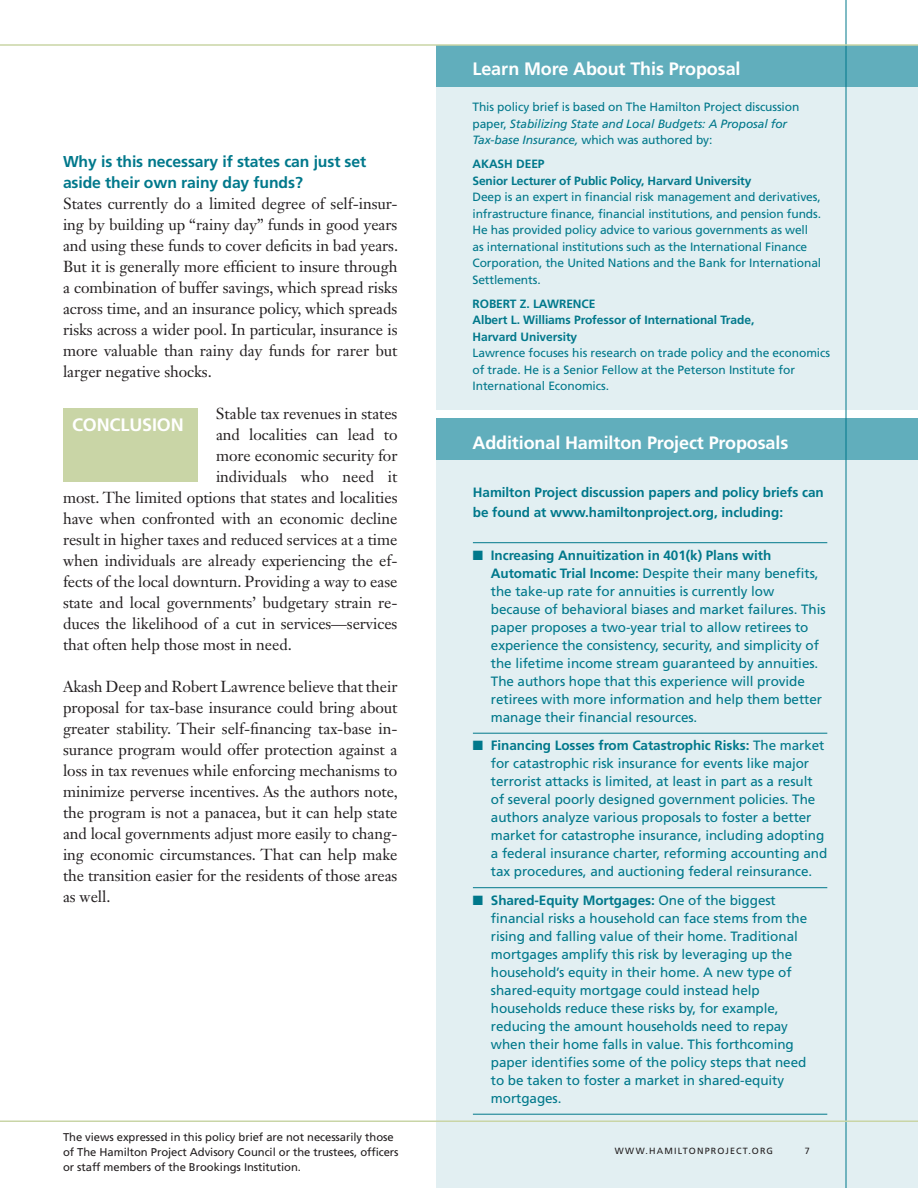
<style>
.page{position:relative;width:918px;height:1188px;background:#fff}
.page>*{position:absolute;margin:0;border:0;box-sizing:border-box;transform-origin:0 0}
.t1{font:700 18px "Frutiger LT Std";letter-spacing:-.005em;color:#fff}
._00_body_10_5_14{font:15.75px/21px "Janson Text LT Std";letter-spacing:-.005em;color:#231f20;text-align:justify}
._00_subhead_10_5_bf{font:700 15.75px/21px "Frutiger LT Std";letter-spacing:-.005em;color:#00788b}
._01_brief___sidebar{font:13.5px/18px "Frutiger LT Std";letter-spacing:-.005em;color:#00788b}
._01_brief___sidebar-2{font:700 13.5px/19.5px "Frutiger LT Std";letter-spacing:-.005em;color:#00788b}
._01_brief___sidebar-3{font:12px/16.5px "Frutiger LT Std";letter-spacing:-.01em;color:#00788b}
._01_brief___sidebar-4{font:700 12px/16.5px "Frutiger LT Std";letter-spacing:-.005em;color:#00788b}
.t2{font:11.25px/15px "Frutiger LT Std";letter-spacing:-.005em;color:#231f20}
.OTHER___brief_footer{font:9px "Frutiger LT Std";letter-spacing:.125em;color:#231f20}
.s1{font-style:italic}
.s2{font-weight:700}
</style>
<div class="page">
<div style="left:63px;top:408px;width:135px;height:74px;background:#c9d5a6"></div>
<div style="left:436px;top:45px;width:482px;height:365px;background:#e2eff2"></div>
<div style="left:436px;top:45px;width:482px;height:42px;background:#61aebc"></div>
<div style="left:436px;top:418px;width:482px;height:770px;background:#e2eff2"></div>
<div style="left:436px;top:418px;width:482px;height:42px;background:#61aebc"></div>
<hr style="left:846px;top:0;width:1px;height:1188px;background:#00788b">
<hr style="left:0;top:44px;width:918px;height:2px;background:#c9d5a6">
<hr style="left:0;top:1120px;width:918px;height:2px;background:#c9d5a6">
<hr style="left:473px;top:542px;width:354px;height:1px;background:#00788b">
<hr style="left:473px;top:733px;width:354px;height:1px;background:#00788b">
<hr style="left:473px;top:887px;width:354px;height:1px;background:#00788b">
<hr style="left:473px;top:1114px;width:354px;height:1px;background:#00788b">
<p class="_00_subhead_10_5_bf" style="left:63px;top:151px;width:305px">Why is this necessary if states can just set aside their own rainy day funds?</p>
<p class="_00_body_10_5_14" style="left:63px;top:192px;width:337px">States currently do a limited degree of self-insur&shy;ing by building up “rainy day” funds in good years and using these funds to cover deficits in bad years.<br>But it is generally more efficient to insure through a combination of buffer savings, which spread risks across time, and an insurance policy, which spreads risks across a wider pool. In particular, insurance is more valuable than rainy day funds for rarer but larger negative shocks.</p>
<p class="t1" style="left:72px;top:414px;width:113px">conclusion</p>
<p class="_00_body_10_5_14" style="left:216px;top:402px;width:183px">Stable tax revenues in states</p>
<p class="_00_body_10_5_14" style="left:216px;top:423px;width:183px">and localities can lead to</p>
<p class="_00_body_10_5_14" style="left:216px;top:444px;width:183px">more economic security for</p>
<p class="_00_body_10_5_14" style="left:216px;top:465px;width:183px">individuals who need it</p>
<p class="_00_body_10_5_14" style="left:63px;top:486px;width:336px">most. The limited options that states and localities</p>
<p class="_00_body_10_5_14" style="left:63px;top:507px;width:336px">have when confronted with an economic decline</p>
<p class="_00_body_10_5_14" style="left:63px;top:528px;width:336px">result in higher taxes and reduced services at a time</p>
<p class="_00_body_10_5_14" style="left:63px;top:549px;width:336px">when individuals are already experiencing the ef-</p>
<p class="_00_body_10_5_14" style="left:63px;top:570px;width:336px">fects of the local downturn. Providing a way to ease</p>
<p class="_00_body_10_5_14" style="left:63px;top:591px;width:336px">state and local governments’ budgetary strain re-</p>
<p class="_00_body_10_5_14" style="left:63px;top:612px;width:336px">duces the likelihood of a cut in services—services</p>
<p class="_00_body_10_5_14" style="left:63px;top:633px;width:230px">that often help those most in need.</p>
<p class="_00_body_10_5_14" style="left:63px;top:675px;width:337px">Akash Deep and Robert Lawrence believe that their proposal for tax-base insurance could bring about greater stability. Their self-financing tax-base in&shy;surance program would offer protection against a loss in tax revenues while enforcing mechanisms to minimize perverse incentives. As the authors note, the program is not a panacea, but it can help state and local governments adjust more easily to chang&shy;ing economic circumstances. That can help make the transition easier for the residents of those areas as well.</p>
<p class="t2" style="left:63px;top:1130px;width:337px">The views expressed in this policy brief are not necessarily those of The H amilton Project Advisory Council or the trustees, officers or staff members of the B rookings Institution.</p>
<p class="t1" style="left:472px;top:58px;width:270px">Learn M ore About This Proposal</p>
<p class="_01_brief___sidebar-3" style="left:472px;top:99px;width:328px">This policy brief is based on The Hamilton Project discussion paper, <span class="s1">Stabilizing State and Local Budgets: A Proposal for<br>Tax-base Insurance,</span> which was authored by:</p>
<p class="_01_brief___sidebar-4" style="left:472px;top:156px;width:74px">Akash Deep</p>
<p class="_01_brief___sidebar-4" style="left:472px;top:172px;width:281px">Senior Lecturer of Public Policy, Harvard University</p>
<p class="_01_brief___sidebar-3" style="left:472px;top:189px;width:350px">Deep is an expert in financial risk management and derivatives, infrastructure finance, financial institutions, and pension funds.<br>He has provided policy advice to various governments as well as international institutions such as the International Finance Corporation, the United Nations and the Bank for International Settlements.</p>
<p class="_01_brief___sidebar-4" style="left:472px;top:295px;width:125px">Robert Z. Lawrence</p>
<p class="_01_brief___sidebar-4" style="left:472px;top:312px;width:283px">Albert L. Williams Professor of International Trade,<br>H arvard University</p>
<p class="_01_brief___sidebar-3" style="left:472px;top:345px;width:359px">Lawrence focuses his research on trade policy and the economics of trade. He is a Senior Fellow at the Peterson Institute for<br>International Economics.</p>
<p class="t1" style="left:472px;top:432px;width:317px">Additional Hamilton Project Proposals</p>
<p class="_01_brief___sidebar-2" style="left:473px;top:483px;width:352px">Hamilton Project discussion papers and policy briefs can be found at www.hamiltonproject.org, including:</p>
<p class="_01_brief___sidebar" style="left:491px;top:546px;width:336px;text-indent:-18px">■ <span class="s2">Increasing Annuitization in 401(k) Plans with Automatic Trial Income:</span> Despite their many benefits, the take-up rate for annuities is currently low because of behavioral biases and market failures. This paper proposes a two-year trial to allow retirees to experience the consistency, security, and simplicity of the lifetime income stream guaranteed by annuities.<br>The authors hope that this experience will provide retirees with more information and help them better manage their financial resources.</p>
<p class="_01_brief___sidebar" style="left:491px;top:736px;width:338px;text-indent:-18px">■ <span class="s2">Financing Losses from Catastrophic Risks:</span> The market for catastrophic risk insurance for events like major terrorist attacks is limited, at least in part as a result of several poorly designed government policies. The authors analyze various proposals to foster a better market for catastrophe insurance, including adopting a federal insurance charter, reforming accounting and tax procedures, and auctioning federal reinsurance.</p>
<p class="_01_brief___sidebar" style="left:491px;top:891px;width:318px;text-indent:-18px">■ <span class="s2">Shared-Equity Mortgages:</span> One of the biggest financial risks a household can face stems from the rising and falling value of their home. Traditional mortgages amplify this risk by leveraging up the household’s equity in their home. A new type of shared-equity mortgage could instead help households reduce these risks by, for example, reducing the amount households need to repay when their home falls in value. This forthcoming paper identifies some of the policy steps that need to be taken to foster a market in shared-equity mortgages.</p>
<p class="OTHER___brief_footer" style="left:615px;top:1145px;width:82px">www.hamiltonp</p>
<p class="OTHER___brief_footer" style="left:711px;top:1145px;width:64px">roj ec t.o rg</p>
</div>
